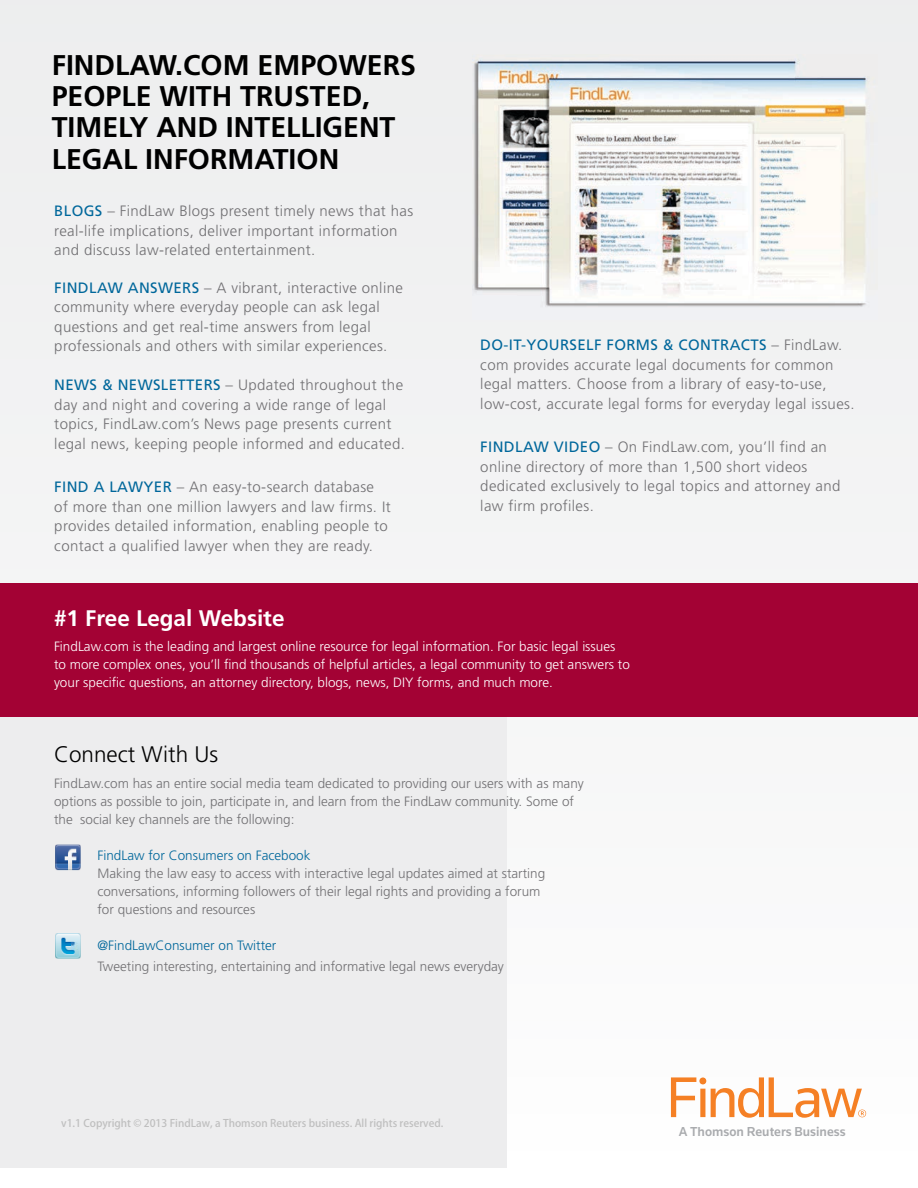
<style>
.page{position:relative;width:918px;height:1188px;background:#fff}
.page>*{position:absolute;margin:0;border:0;box-sizing:border-box;transform-origin:0 0}
.t1{font:700 28.5px/31.5px "Frutiger LT Std";color:#000}
.t2{font:700 22.5px "Frutiger LT Std";color:#fff}
.t3{font:300 22.5px "Frutiger LT Std";color:#000}
.t4{font:300 15px/19.5px "Frutiger LT Std";letter-spacing:.025em;color:#717073}
.t5{font:300 15px "Frutiger LT Std";color:#000}
.t6{font:300 13.5px/18px "Frutiger LT Std";color:#717073}
.t7{font:300 13.5px/18px "Frutiger LT Std";color:#fff}
.t8{font:300 13.5px "Frutiger LT Std";color:#00679b}
.t9{font:500 13.5px "Knowledge";color:#a9abae}
.t10{font:500 10.5px "Koz Go Pr 6 N";color:#bfbfbf}
.s1{font-weight:400;color:#00679b}
</style>
<div class="page">
<div style="left:0;top:0;width:918px;height:1117px;background:#f3f3f3"></div>
<div style="left:0;top:683px;width:507px;height:485px;background:#ededee"></div>
<svg style="left:671px;top:1071px;width:195px;height:47px"></svg>
<div style="left:0;top:583px;width:918px;height:134px;background:#a30234"></div>
<img style="left:55px;top:845px;width:26px;height:25px">
<svg style="left:72px;top:852px;width:5px;height:8px"></svg>
<img style="left:55px;top:933px;width:26px;height:26px">
<svg style="left:72px;top:942px;width:5px;height:8px"></svg>
<img style="left:472px;top:54px;width:405px;height:266px">
<p class="t5" style="left:54px;top:52px;width:402px">The FindLaw Guide to Job Loss: What To Do After Losing a Job</p>
<h1 class="t1" style="left:52px;top:49px;width:366px">FINDLAW.COM EMPOWERS<br>PEOPLE WITH TRUSTED,<br>TIMELY AND INTELLIGENT<br>LEGAL INFORMATION</h1>
<p class="t4" style="left:54px;top:202px;width:360px"><span class="s1">BLOGS</span> – FindLaw Blogs present timely news that has real-life implications, deliver important information and discuss law-related entertainment.</p>
<p class="t4" style="left:54px;top:278px;width:350px"><span class="s1">FINDLAW ANSWERS</span> – A vibrant, interactive online community where everyday people can ask legal questions and get real-time answers from legal professionals and others with similar experiences.</p>
<p class="t4" style="left:54px;top:376px;width:352px"><span class="s1">NEWS &amp; NEWSLETTERS</span> – Updated throughout the day and night and covering a wide range of legal topics, FindLaw.com’s News page presents current legal news, keeping people informed and educated.</p>
<p class="t4" style="left:54px;top:478px;width:338px"><span class="s1">FIND A LAWYER</span> – An easy-to-search database of more than one million lawyers and law firms. It provides detailed information, enabling people to contact a qualified lawyer when they are ready.</p>
<p class="t4" style="left:480px;top:335px;width:376px"><span class="s1">DO-IT-YOURSELF FORMS &amp; CONTRACTS</span> – FindLaw. com provides accurate legal documents for common legal matters. Choose from a library of easy-to-use, low-cost, accurate legal forms for everyday legal issues.</p>
<p class="t4" style="left:480px;top:437px;width:362px"><span class="s1">FINDLAW VIDEO</span> – On FindLaw.com, you’ll find an online directory of more than 1,500 short videos dedicated exclusively to legal topics and attorney and law firm profiles.</p>
<h2 class="t2" style="left:54px;top:605px;width:232px">#1 Free Legal Website</h2>
<p class="t7" style="left:54px;top:638px;width:577px">FindLaw.com is the leading and largest online resource for legal information. For basic legal issues to more complex ones, you’ll find thousands of helpful articles, a legal community to get answers to your specific questions, an attorney directory, blogs, news, DIY forms, and much more.</p>
<h2 class="t3" style="left:54px;top:742px;width:166px">Connect With Us</h2>
<p class="t6" style="left:54px;top:774px;width:531px">FindLaw.com has an entire social media team dedicated to providing our users with as many options as possible to join, participate in, and learn from the FindLaw community. Some of the social key channels are the following:</p>
<p class="t8" style="left:70px;top:847px;width:242px">• FindLaw for Consumers on Facebook</p>
<p class="t6" style="left:97px;top:864px;width:449px">Making the law easy to access with interactive legal updates aimed at starting conversations, informing followers of their legal rights and providing a forum for questions and resources</p>
<p class="t8" style="left:70px;top:937px;width:207px">• @FindLawConsumer on Twitter</p>
<p class="t6" style="left:97px;top:957px;width:408px">Tweeting interesting, entertaining and informative legal news everyday</p>
<p class="t10" style="left:61px;top:1117px;width:384px">v1.1 Copyright © 2013 FindLaw, a Thomson Reuters business. All rights reserved.</p>
<p class="t9" style="left:679px;top:1124px;width:168px">A Thomson Reuters Business</p>
</div>
